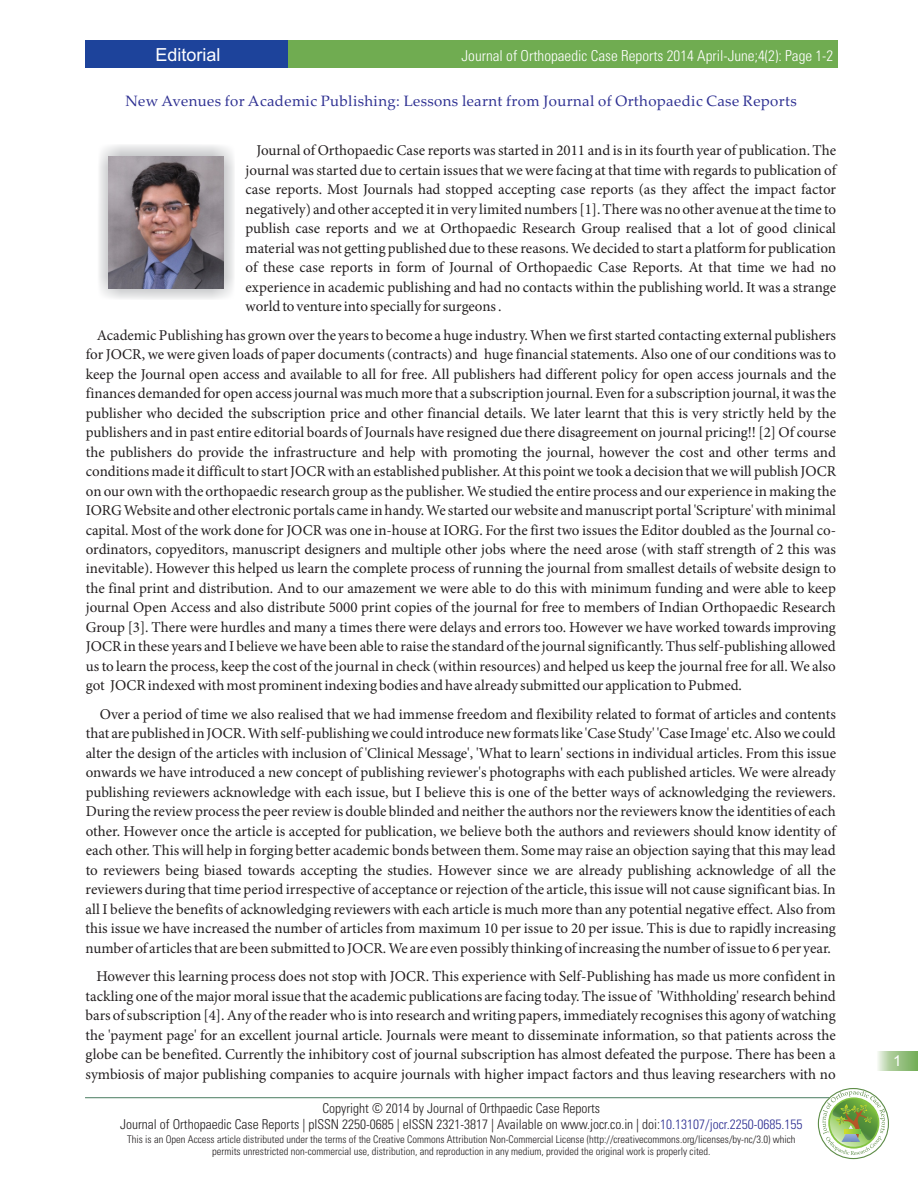
<style>
.page{position:relative;width:918px;height:1188px;background:#fff}
.page>*{position:absolute;margin:0;border:0;box-sizing:border-box;transform-origin:0 0}
.t1{font:18px "Arial";color:#fff}
.t2{font:15px/19.5px "Minion Pro";color:#231f20;text-align:justify}
.t3{font:15px "Palatino Linotype";letter-spacing:.025em;color:#2e3092}
.t4{font:300 condensed 15px "Univers LT";color:#fff}
.t5{font:15px "Arial";color:#fff}
.t6{font:300 condensed 13.5px/16.2px "Univers LT";color:#231f20;text-align:center}
.t7{font:300 condensed 10.5px/12.6px "Univers LT";color:#231f20;text-align:center}
.s1{color:#2e3092}
</style>
<div class="page">
<hr style="left:85px;top:1097px;width:756px;height:1px;background:#487c5f">
<svg style="left:878px;top:1051px;width:40px;height:19px"></svg>
<svg style="left:818px;top:1088px;width:70px;height:71px"></svg>
<div style="left:818px;top:1088px;width:71px;height:71px;border:1px solid #5d8c47;border-radius:50%"></div>
<svg style="left:823px;top:1091px;width:62px;height:64px"></svg>
<div style="left:86px;top:40px;width:203px;height:27px;background:#1d439b"></div>
<div style="left:289px;top:40px;width:549px;height:27px;background:#70ac51"></div>
<div style="left:97px;top:145px;width:138px;height:155px;background:#a7a9ac;opacity:.98"></div>
<img style="left:109px;top:156px;width:114px;height:133px">
<p class="t1" style="left:155px;top:48px;width:67px">Editorial</p>
<p class="t4" style="left:462px;top:50px;width:373px">Journal of Orthopaedic Case Reports 2014 April-June;4(2): Page 1-2</p>
<p class="t3" style="left:125px;top:95px;width:673px">New Avenues for Academic Publishing: Lessons learnt from Journal of Orthopaedic Case Reports</p>
<p class="t2" style="left:246px;top:142px;width:592px;text-indent:11px">Journal of Orthopaedic Case reports was started in 2011 and is in its fourth year of publication. The journal was started due to certain issues that we were facing at that time with regards to publication of case reports. Most Journals had stopped accepting case reports (as they affect the impact factor negatively) and other accepted it in very limited numbers [1]. There was no other avenue at the time to publish case reports and we at Orthopaedic Research Group realised that a lot of good clinical material was not getting published due to these reasons. We decided to start a platform for publication of these case reports in form of Journal of Orthopaedic Case Reports. At that time we had no experience in academic publishing and had no contacts within the publishing world. It was a strange world to venture into specially for surgeons .</p>
<p class="t2" style="left:86px;top:326px;width:752px;text-indent:11px">Academic Publishing has grown over the years to become a huge industry. When we first started contacting external publishers for JOCR, we were given loads of paper documents (contracts) and huge financial statements. Also one of our conditions was to keep the Journal open access and available to all for free. All publishers had different policy for open access journals and the finances demanded for open access journal was much more that a subscription journal. Even for a subscription journal, it was the publisher who decided the subscription price and other financial details. We later learnt that this is very strictly held by the publishers and in past entire editorial boards of Journals have resigned due there disagreement on journal pricing!! [2] Of course the publishers do provide the infrastructure and help with promoting the journal, however the cost and other terms and conditions made it difficult to start JOCR with an established publisher. At this point we took a decision that we will publish JOCR on our own with the orthopaedic research group as the publisher. We studied the entire process and our experience in making the IORG Website and other electronic portals came in handy. We started our website and manuscript portal 'Scripture' with minimal capital. Most of the work done for JOCR was one in-house at IORG. For the first two issues the Editor doubled as the Journal co&shy;ordinators, copyeditors, manuscript designers and multiple other jobs where the need arose (with staff strength of 2 this was inevitable). However this helped us learn the complete process of running the journal from smallest details of website design to the final print and distribution. And to our amazement we were able to do this with minimum funding and were able to keep journal Open Access and also distribute 5000 print copies of the journal for free to members of Indian Orthopaedic Research Group [3]. There were hurdles and many a times there were delays and errors too. However we have worked towards improving JOCR in these years and I believe we have been able to raise the standard of the journal significantly. Thus self-publishing allowed us to learn the process, keep the cost of the journal in check (within resources) and helped us keep the journal free for all. We also got JOCR indexed with most prominent indexing bodies and have already submitted our application to Pubmed.</p>
<p class="t2" style="left:86px;top:706px;width:752px;text-indent:14px">Over a period of time we also realised that we had immense freedom and flexibility related to format of articles and contents that are published in JOCR. With self-publishing we could introduce new formats like 'Case Study' 'Case Image' etc. Also we could alter the design of the articles with inclusion of 'Clinical Message', 'What to learn' sections in individual articles. From this issue onwards we have introduced a new concept of publishing reviewer's photographs with each published articles. We were already publishing reviewers acknowledge with each issue, but I believe this is one of the better ways of acknowledging the reviewers.<br>During the review process the peer review is double blinded and neither the authors nor the reviewers know the identities of each other. However once the article is accepted for publication, we believe both the authors and reviewers should know identity of each other. This will help in forging better academic bonds between them. Some may raise an objection saying that this may lead to reviewers being biased towards accepting the studies. However since we are already publishing acknowledge of all the reviewers during that time period irrespective of acceptance or rejection of the article, this issue will not cause significant bias. In all I believe the benefits of acknowledging reviewers with each article is much more than any potential negative effect. Also from this issue we have increased the number of articles from maximum 10 per issue to 20 per issue. This is due to rapidly increasing number of articles that are been submitted to JOCR. We are even possibly thinking of increasing the number of issue to 6 per year.</p>
<p class="t2" style="left:86px;top:968px;width:752px;text-indent:11px">However this learning process does not stop with JOCR. This experience with Self-Publishing has made us more confident in tackling one of the major moral issue that the academic publications are facing today. The issue of 'Withholding' research behind bars of subscription [4]. Any of the reader who is into research and writing papers, immediately recognises this agony of watching the 'payment page' for an excellent journal article. Journals were meant to disseminate information, so that patients across the globe can be benefited. Currently the inhibitory cost of journal subscription has almost defeated the purpose. There has been a symbiosis of major publishing companies to acquire journals with higher impact factors and thus leaving researchers with no</p>
<p class="t6" style="left:120px;top:1101px;width:684px">Copyright © 2014 by Journal of Orthpaedic Case Reports<br>Journal of Orthopaedic Case Reports | pISSN 2250-0685 | eISSN 2321-3817 | Available on www.jocr.co.in | doi:<span class="s1">10.13107/jocr.2250-0685.155</span></p>
<p class="t7" style="left:127px;top:1134px;width:670px">This is an Open Access article distributed under the terms of the Creative Commons Attribution Non-Commercial License (http://creativecommons.org/licenses/by-nc/3.0) which permits unrestricted non-commercial use, distribution, and reproduction in any medium, provided the original work is properly cited.</p>
<p class="t5" style="left:893px;top:1055px;width:10px">1</p>
</div>
